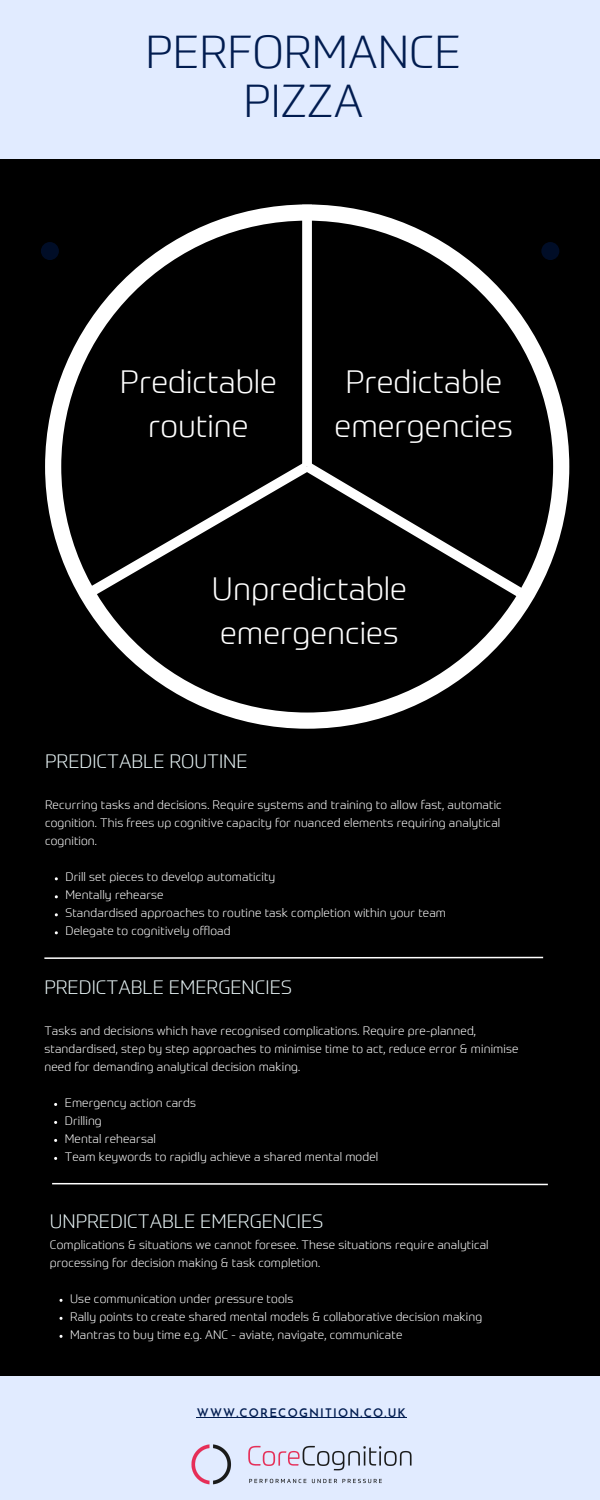
<style>
.page{position:relative;width:600px;height:1500px;background:#000}
.page>*{position:absolute;margin:0;border:0;box-sizing:border-box;transform-origin:0 0}
.t1{font:300 45px "Prometo";color:#011c50}
.t2{font:300 31.5px "Prometo";color:#fff}
.t3{font:300 19px "Prometo";color:#e7f3f5}
.t4{font:300 12px/18px "Prometo";letter-spacing:.01em;color:#fff}
.t5{font:600 11.8px "Josefin Sans";letter-spacing:.1em;color:#011c50}
</style>
<div class="page">
<div style="left:0;top:0;width:600px;height:158px;background:#e1ebff"></div>
<div style="left:41px;top:242px;width:18px;height:18px;background:#000d27;border-radius:50%"></div>
<div style="left:0;top:1377px;width:600px;height:123px;background:#e1ebff"></div>
<img style="left:191px;top:1444px;width:221px;height:41px">
<svg style="left:45px;top:204px;width:524px;height:525px"></svg>
<hr style="left:197px;top:1417px;width:210px;height:1px;background:#011c50">
<svg style="left:70px;top:453px;width:250px;height:157px"></svg>
<svg style="left:294px;top:453px;width:239px;height:153px"></svg>
<div style="left:302px;top:205px;width:10px;height:261px;background:#fff"></div>
<svg style="left:52px;top:1182px;width:496px;height:4px"></svg>
<svg style="left:44px;top:956px;width:500px;height:3px"></svg>
<p class="t1" style="left:146px;top:34px;width:317px">PERFORMANCE</p>
<p class="t1" style="left:244px;top:84px;width:121px">PIZZA</p>
<p class="t2" style="left:120px;top:370px;width:158px">Predictable</p>
<p class="t2" style="left:148px;top:413px;width:102px">routine</p>
<p class="t2" style="left:345px;top:370px;width:158px">Predictable</p>
<p class="t2" style="left:335px;top:413px;width:180px">emergencies</p>
<p class="t2" style="left:212px;top:577px;width:196px">Unpredictable</p>
<p class="t2" style="left:220px;top:620px;width:180px">emergencies</p>
<p class="t3" style="left:45px;top:754px;width:204px">PREDICTABLE ROUTINE</p>
<p class="t4" style="left:45px;top:797px;width:458px">Recurring tasks and decisions. Require systems and training to allow fast, automatic cognition. This frees up cognitive capacity for nuanced elements requiring analytical cognition.</p>
<p class="t4" style="left:65px;top:869px;width:211px">Drill set pieces to develop automaticity</p>
<p class="t4" style="left:65px;top:887px;width:100px">Mentally rehearse</p>
<p class="t4" style="left:65px;top:905px;width:382px">Standardised approaches to routine task completion within your team</p>
<p class="t4" style="left:65px;top:923px;width:167px">Delegate to cognitively offload</p>
<p class="t3" style="left:44px;top:979px;width:249px">PREDICTABLE EMERGENCIES</p>
<p class="t4" style="left:44px;top:1023px;width:476px">Tasks and decisions which have recognised complications. Require pre-planned, standardised, step by step approaches to minimise time to act, reduce error &amp; minimise need for demanding analytical decision making.</p>
<p class="t4" style="left:65px;top:1095px;width:133px">Emergency action cards</p>
<p class="t4" style="left:65px;top:1113px;width:39px">Drilling</p>
<p class="t4" style="left:65px;top:1131px;width:93px">Mental rehearsal</p>
<p class="t4" style="left:65px;top:1149px;width:315px">Team keywords to rapidly achieve a shared mental model</p>
<p class="t3" style="left:50px;top:1214px;width:275px">UNPREDICTABLE EMERGENCIES</p>
<p class="t4" style="left:50px;top:1237px;width:440px">Complications &amp; situations we cannot foresee. These situations require analytical processing for decision making &amp; task completion.</p>
<p class="t4" style="left:70px;top:1291px;width:225px">Use communication under pressure tools</p>
<p class="t4" style="left:70px;top:1309px;width:414px">Rally points to create shared mental models &amp; collaborative decision making</p>
<p class="t4" style="left:70px;top:1327px;width:334px">Mantras to buy time e.g. ANC - aviate, navigate, communicate</p>
<p class="t5" style="left:197px;top:1408px;width:210px">WWW.CORECOGNITION.CO.UK</p>
</div>
